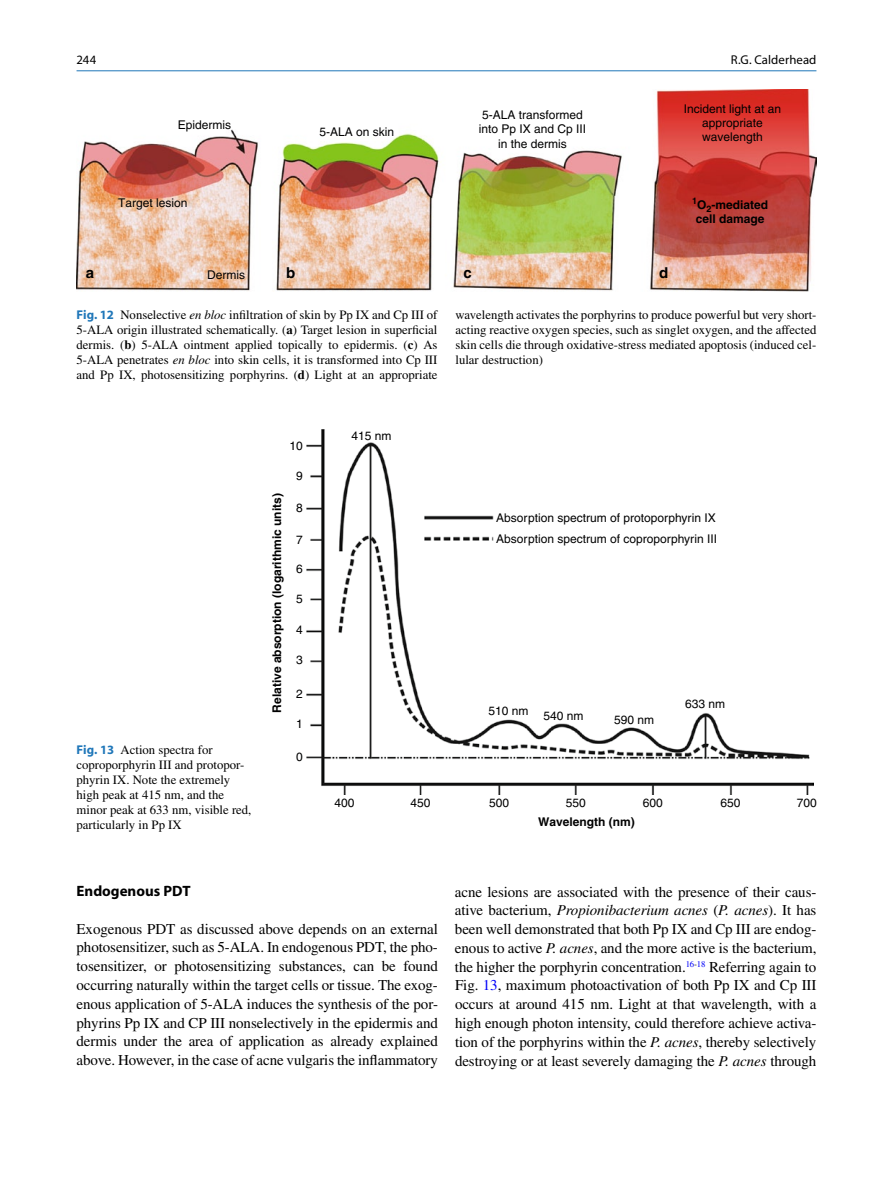
<style>
.page{position:relative;width:893px;height:1187px;background:#fff}
.page>*{position:absolute;margin:0;border:0;box-sizing:border-box;transform-origin:0 0}
.t1{font:15px/18.8px "Times";letter-spacing:-.005em;color:#000;text-align:justify}
.t2{font:700 15px "Myriad";color:#000}
.t3{font:700 15px "Helvetica";color:#000}
.t4{font:12.75px/15px "Times";color:#000;text-align:justify}
.t5{font:12.75px "Myriad";letter-spacing:.01em;color:#000}
.t6{font:12px/14.4px "Helvetica";color:#000;text-align:center}
.t7{font:700 12px/14.4px "Helvetica";color:#000;text-align:center}
.s1{font-family:"Myriad";font-weight:700;color:#2077b9}
.s2{font-style:italic}
.s3{font-weight:700}
.s4{color:#0000fa}
</style>
<div class="page">
<hr style="left:77px;top:70px;width:739px;height:1px;background:#2077b9">
<img style="left:77px;top:89px;width:739px;height:203px">
<img style="left:306px;top:429px;width:507px;height:365px">
<p class="t5" style="left:77px;top:54px;width:21px">244</p>
<p class="t5" style="left:731px;top:54px;width:87px">R.G. Calderhead</p>
<p class="t6" style="left:178px;top:117px;width:55px">Epidermis</p>
<p class="t6" style="left:118px;top:196px;width:71px">Target lesion</p>
<p class="t6" style="left:320px;top:125px;width:76px">5-ALA on skin</p>
<p class="t6" style="left:479px;top:108px;width:109px">5-ALA transformed into Pp IX and Cp III in the dermis</p>
<p class="t6" style="left:684px;top:101px;width:99px">Incident light at an appropriate wavelength</p>
<p class="t7" style="left:692px;top:197px;width:78px"><sup>1</sup>O<sub>2</sub>-mediated cell damage</p>
<p class="t3" style="left:86px;top:263px;width:10px">a</p>
<p class="t3" style="left:286px;top:263px;width:11px">b</p>
<p class="t6" style="left:207px;top:267px;width:39px">Dermis</p>
<p class="t3" style="left:463px;top:263px;width:10px">c</p>
<p class="t3" style="left:659px;top:263px;width:11px">d</p>
<p class="t4" style="left:77px;top:307px;width:362px"><span class="s1">Fig. 12</span> Nonselective <span class="s2">en bloc</span> infiltration of skin by Pp IX and Cp III of 5-ALA origin illustrated schematically. (<span class="s3">a</span>) Target lesion in superficial dermis. (<span class="s3">b</span>) 5-ALA ointment applied topically to epidermis. (<span class="s3">c</span>) As 5-ALA penetrates <span class="s2">en bloc</span> into skin cells, it is transformed into Cp III and Pp IX, photosensitizing porphyrins. (<span class="s3">d</span>) Light at an appropriate</p>
<p class="t4" style="left:455px;top:307px;width:362px">wavelength activates the porphyrins to produce powerful but very short&shy;acting reactive oxygen species, such as singlet oxygen, and the affected skin cells die through oxidative-stress mediated apoptosis (induced cel&shy;lular destruction)</p>
<p class="t4" style="left:77px;top:741px;width:176px;text-align:left"><span class="s1">Fig. 13</span> Action spectra for coproporphyrin III and protopor&shy;phyrin IX. Note the extremely high peak at 415 nm, and the minor peak at 633 nm, visible red, particularly in Pp IX</p>
<p class="t6" style="left:289px;top:438px;width:15px">10</p>
<p class="t7" style="left:270px;top:712px;width:221px;rotate:-90deg">Relative absorption (logarithmic units)</p>
<p class="t6" style="left:296px;top:468px;width:8px">9</p>
<p class="t6" style="left:296px;top:501px;width:8px">8</p>
<p class="t6" style="left:296px;top:532px;width:8px">7</p>
<p class="t6" style="left:296px;top:562px;width:8px">6</p>
<p class="t6" style="left:296px;top:591px;width:8px">5</p>
<p class="t6" style="left:296px;top:622px;width:8px">4</p>
<p class="t6" style="left:296px;top:652px;width:8px">3</p>
<p class="t6" style="left:296px;top:686px;width:8px">2</p>
<p class="t6" style="left:296px;top:716px;width:8px">1</p>
<p class="t6" style="left:296px;top:749px;width:8px">0</p>
<p class="t6" style="left:352px;top:428px;width:42px">415 nm</p>
<p class="t6" style="left:496px;top:507px;width:222px;line-height:21.1px;text-align:left">Absorption spectrum of protoporphyrin IX<br>Absorption spectrum of coproporphyrin III</p>
<p class="t6" style="left:334px;top:795px;width:22px">400</p>
<p class="t6" style="left:488px;top:703px;width:42px">510 nm</p>
<p class="t6" style="left:543px;top:708px;width:42px">540 nm</p>
<p class="t6" style="left:614px;top:712px;width:42px">590 nm</p>
<p class="t6" style="left:685px;top:697px;width:42px">633 nm</p>
<p class="t6" style="left:411px;top:795px;width:22px">450</p>
<p class="t6" style="left:489px;top:795px;width:22px">500</p>
<p class="t6" style="left:566px;top:795px;width:22px">550</p>
<p class="t6" style="left:643px;top:795px;width:22px">600</p>
<p class="t6" style="left:720px;top:795px;width:22px">650</p>
<p class="t6" style="left:797px;top:795px;width:22px">700</p>
<p class="t7" style="left:538px;top:814px;width:98px">Wavelength (nm)</p>
<p class="t2" style="left:77px;top:883px;width:116px">Endogenous PDT</p>
<p class="t1" style="left:77px;top:919px;width:363px">Exogenous PDT as discussed above depends on an external photosensitizer, such as 5-ALA. In endogenous PDT, the pho&shy;tosensitizer, or photosensitizing substances, can be found occurring naturally within the target cells or tissue. The exog&shy;enous application of 5-ALA induces the synthesis of the por&shy;phyrins Pp IX and CP III nonselectively in the epidermis and dermis under the area of application as already explained above. However, in the case of acne vulgaris the inflammatory</p>
<p class="t1" style="left:455px;top:882px;width:363px">acne lesions are associated with the presence of their caus&shy;ative bacterium, <span class="s2">Propionibacterium acnes</span> (<span class="s2">P. acnes</span>). It has been well demonstrated that both Pp IX and Cp III are endog&shy;enous to active <span class="s2">P. acnes</span>, and the more active is the bacterium, the higher the porphyrin concentration.<sup>16</sup><sup>-</sup><sup>18</sup> Referring again to Fig. <span class="s4">13</span>, maximum photoactivation of both Pp IX and Cp III occurs at around 415 nm. Light at that wavelength, with a high enough photon intensity, could therefore achieve activa&shy;tion of the porphyrins within the <span class="s2">P. acnes</span>, thereby selectively destroying or at least severely damaging the <span class="s2">P. acnes</span> through</p>
</div>
